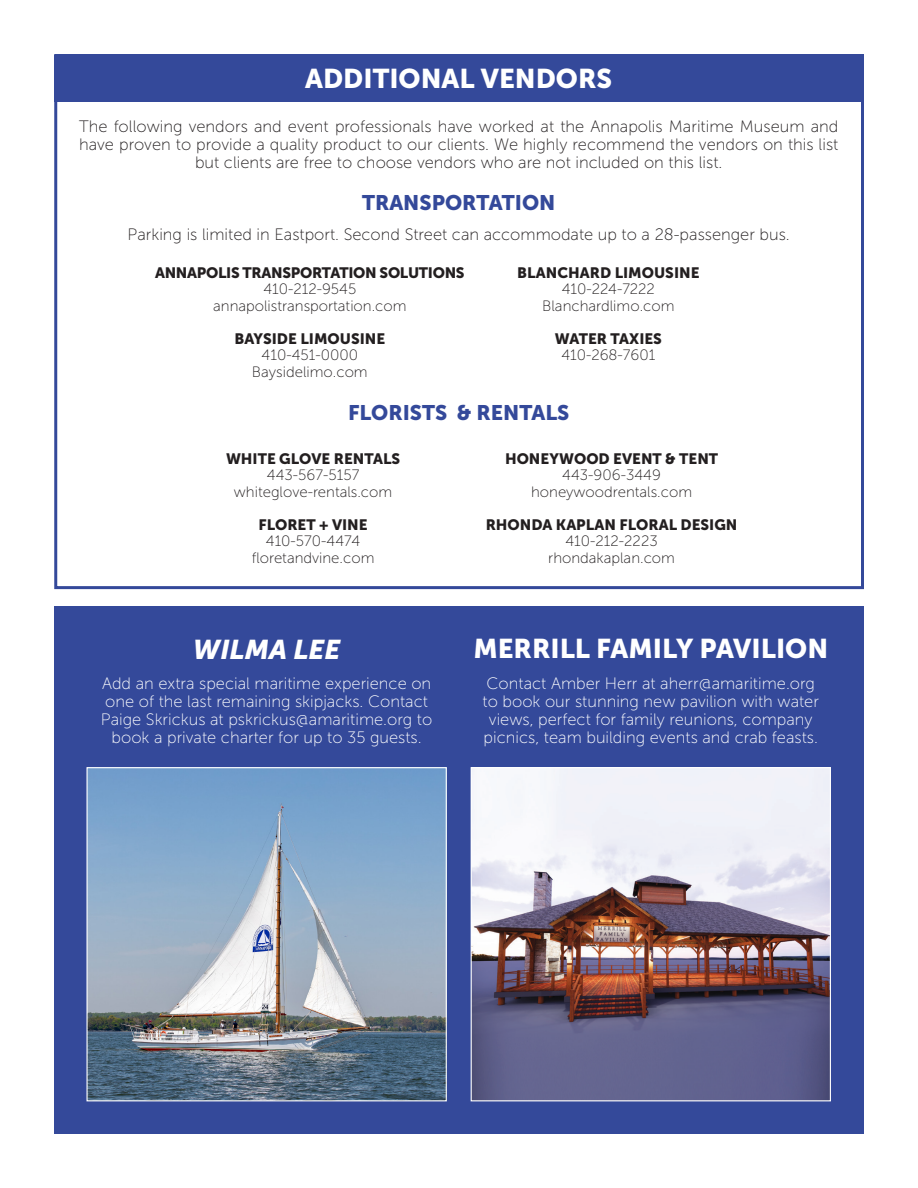
<style>
.page{position:relative;width:918px;height:1188px;background:#fff}
.page>*{position:absolute;margin:0;border:0;box-sizing:border-box;transform-origin:0 0}
.t1{font:27px "Museo Sans 900";color:#fff}
.t2{font:italic 27px "Museo Sans 900";color:#fff}
.t3{font:21px "Museo Sans 900";color:#34499a}
.t4{font:16.5px/18px "Museo Sans 100";color:#fff;text-align:center}
.t5{font:16.5px/18px "Museo Sans 100";color:#231f20;text-align:center}
.t6{font:15px "Museo Sans 100";color:#231f20}
.t7{font:15px "Museo Sans 900";color:#231f20}
.t8{font:15px "Museo Sans 900";letter-spacing:-.02em;color:#231f20}
</style>
<div class="page">
<div style="left:54px;top:54px;width:810px;height:535px;border:3px solid #34499a"></div>
<div style="left:54px;top:56px;width:810px;height:46px;background:#34499a"></div>
<div style="left:54px;top:607px;width:810px;height:527px;background:#34499a"></div>
<img style="left:88px;top:769px;width:357px;height:330px">
<div style="left:86px;top:767px;width:361px;height:334px;border:1px solid #fff"></div>
<img style="left:473px;top:769px;width:356px;height:330px">
<div style="left:471px;top:767px;width:360px;height:334px;border:1px solid #fff"></div>
<p class="t1" style="left:305px;top:64px;width:308px">ADDITIONAL VENDORS</p>
<p class="t5" style="left:79px;top:117px;width:761px">The following vendors and event professionals have worked at the Annapolis Maritime Museum and have proven to provide a quality product to our clients. We highly recommend the vendors on this list but clients are free to choose vendors who are not included on this list.</p>
<p class="t3" style="left:362px;top:191px;width:195px">TRANSPORTATION</p>
<p class="t5" style="left:128px;top:226px;width:664px">Parking is limited in Eastport. Second Street can accommodate up to a 28-passenger bus.</p>
<p class="t8" style="left:155px;top:264px;width:311px">ANNAPOLIS TRANSPORTATION SOLUTIONS</p>
<p class="t6" style="left:263px;top:281px;width:95px">410-212-9545</p>
<p class="t6" style="left:213px;top:298px;width:195px">annapolistransportation.com</p>
<p class="t7" style="left:234px;top:330px;width:152px">BAYSIDE LIMOUSINE</p>
<p class="t6" style="left:262px;top:347px;width:98px">410-451-0000</p>
<p class="t6" style="left:252px;top:364px;width:117px">Baysidelimo.com</p>
<p class="t3" style="left:348px;top:401px;width:223px">FLORISTS &amp; RENTALS</p>
<p class="t7" style="left:226px;top:450px;width:176px">WHITE GLOVE RENTALS</p>
<p class="t6" style="left:267px;top:467px;width:94px">443-567-5157</p>
<p class="t6" style="left:234px;top:484px;width:160px">whiteglove-rentals.com</p>
<p class="t7" style="left:259px;top:516px;width:111px">FLORET + VINE</p>
<p class="t6" style="left:266px;top:533px;width:96px">410-570-4474</p>
<p class="t6" style="left:252px;top:550px;width:124px">floretandvine.com</p>
<p class="t7" style="left:517px;top:264px;width:184px">BLANCHARD LIMOUSINE</p>
<p class="t6" style="left:562px;top:281px;width:95px">410-224-7222</p>
<p class="t6" style="left:542px;top:298px;width:134px">Blanchardlimo.com</p>
<p class="t7" style="left:555px;top:330px;width:109px">WATER TAXIES</p>
<p class="t6" style="left:561px;top:347px;width:96px">410-268-7601</p>
<p class="t7" style="left:505px;top:450px;width:215px">HONEYWOOD EVENT &amp; TENT</p>
<p class="t6" style="left:562px;top:467px;width:100px">443-906-3449</p>
<p class="t6" style="left:531px;top:484px;width:162px">honeywoodrentals.com</p>
<p class="t7" style="left:486px;top:516px;width:253px">RHONDA KAPLAN FLORAL DESIGN</p>
<p class="t6" style="left:566px;top:533px;width:94px">410-212-2223</p>
<p class="t6" style="left:548px;top:550px;width:128px">rhondakaplan.com</p>
<p class="t2" style="left:193px;top:635px;width:149px">WILMA LEE</p>
<p class="t4" style="left:101px;top:674px;width:333px">Add an extra special maritime experience on one of the last remaining skipjacks. Contact Paige Skrickus at pskrickus@amaritime.org to book a private charter for up to 35 guests.</p>
<p class="t1" style="left:473px;top:633px;width:356px">MERRILL FAMILY PAVILION</p>
<p class="t4" style="left:483px;top:674px;width:338px">Contact Amber Herr at aherr@amaritime.org to book our stunning new pavilion with water views, perfect for family reunions, company picnics, team building events and crab feasts.</p>
</div>
